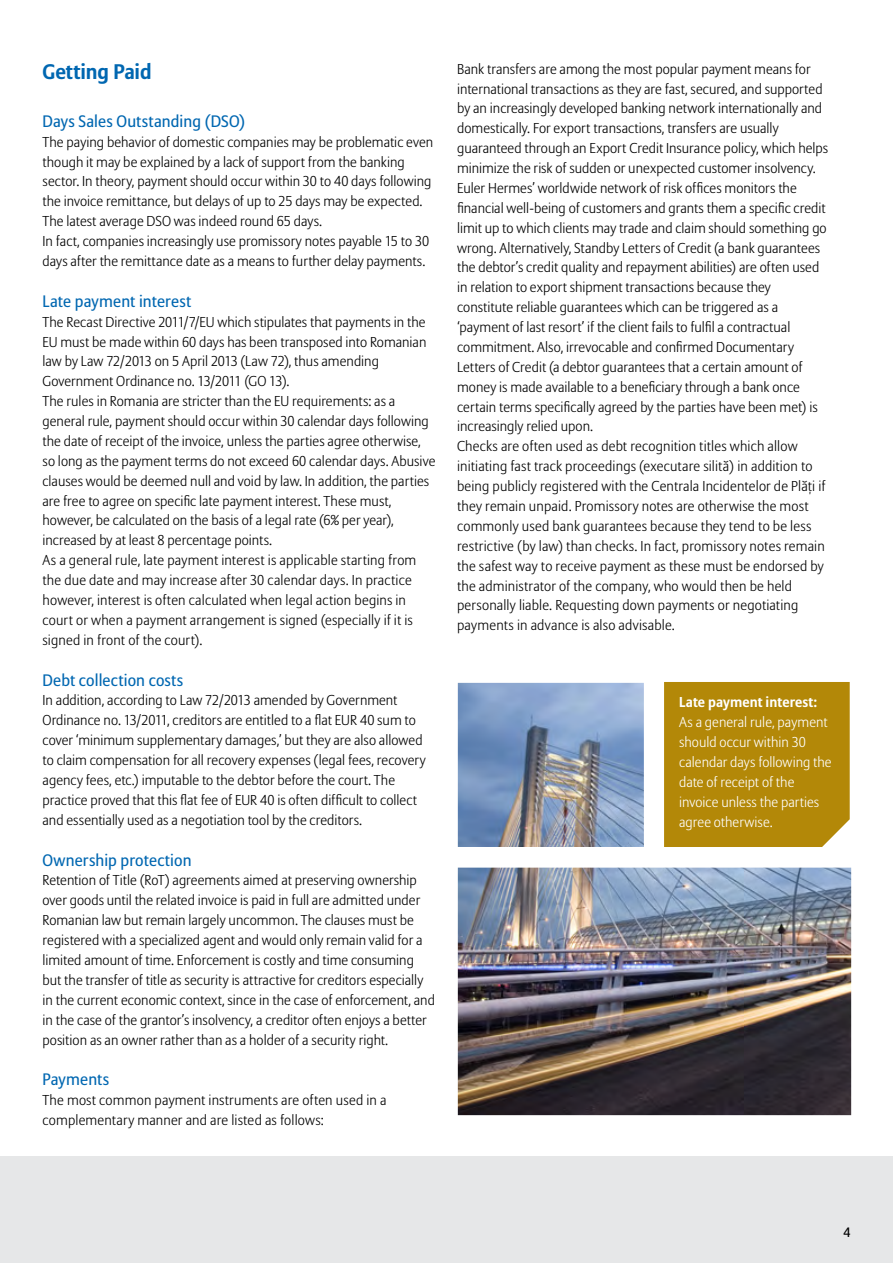
<style>
.page{position:relative;width:893px;height:1263px;background:#fff}
.page>*{position:absolute;margin:0;border:0;box-sizing:border-box;transform-origin:0 0}
.t1{font:700 21px "Allianz Sans";letter-spacing:-.005em;color:#0067b1}
.t2{font:16.5px "Allianz Sans";letter-spacing:.01em;color:#0067b1}
.t3{font:300 14.25px/20px "Allianz Sans";letter-spacing:.005em;color:#000}
.t4{font:300 14.25px/20px "Allianz Sans";letter-spacing:.005em;color:#fff}
.t5{font:700 14.25px "Allianz Sans";letter-spacing:.01em;color:#fff}
.t6{font:13.5px "Allianz Sans";color:#000}
</style>
<div class="page">
<div style="left:0;top:1156px;width:893px;height:107px;background:#e6e7e8"></div>
<img style="left:458px;top:683px;width:393px;height:432px">
<div style="left:664px;top:682px;width:186px;height:165px;background:#b38808"></div>
<h1 class="t1" style="left:43px;top:58px;width:111px">Getting Paid</h1>
<p class="t2" style="left:43px;top:111px;width:204px">Days Sales Outstanding (DSO)</p>
<p class="t3" style="left:43px;top:132px;width:392px">The paying behavior of domestic companies may be problematic even though it may be explained by a lack of support from the banking sector. In theory, payment should occur within 30 to 40 days following the invoice remittance, but delays of up to 25 days may be expected.<br>The latest average DSO was indeed round 65 days.<br>In fact, companies increasingly use promissory notes payable 15 to 30 days after the remittance date as a means to further delay payments.</p>
<p class="t2" style="left:43px;top:291px;width:150px">Late payment interest</p>
<p class="t3" style="left:43px;top:312px;width:394px">The Recast Directive 2011/7/EU which stipulates that payments in the EU must be made within 60 days has been transposed into Romanian law by Law 72/2013 on 5 April 2013 (Law 72), thus amending Government Ordinance no. 13/2011 (GO 13).<br>The rules in Romania are stricter than the EU requirements: as a general rule, payment should occur within 30 calendar days following the date of receipt of the invoice, unless the parties agree otherwise, so long as the payment terms do not exceed 60 calendar days. Abusive clauses would be deemed null and void by law. In addition, the parties are free to agree on specific late payment interest. These must, however, be calculated on the basis of a legal rate (6% per year), increased by at least 8 percentage points.<br>As a general rule, late payment interest is applicable starting from the due date and may increase after 30 calendar days. In practice however, interest is often calculated when legal action begins in court or when a payment arrangement is signed (especially if it is signed in front of the court).</p>
<p class="t2" style="left:43px;top:670px;width:142px">Debt collection costs</p>
<p class="t3" style="left:43px;top:691px;width:385px">In addition, according to Law 72/2013 amended by Government Ordinance no. 13/2011, creditors are entitled to a flat EUR 40 sum to cover ‘minimum supplementary damages,’ but they are also allowed to claim compensation for all recovery expenses (legal fees, recovery agency fees, etc.) imputable to the debtor before the court. The practice proved that this flat fee of EUR 40 is often difficult to collect and essentially used as a negotiation tool by the creditors.</p>
<p class="t2" style="left:43px;top:850px;width:150px">Ownership protection</p>
<p class="t3" style="left:43px;top:871px;width:394px">Retention of Title (RoT) agreements aimed at preserving ownership over goods until the related invoice is paid in full are admitted under Romanian law but remain largely uncommon. The clauses must be registered with a specialized agent and would only remain valid for a limited amount of time. Enforcement is costly and time consuming but the transfer of title as security is attractive for creditors especially in the current economic context, since in the case of enforcement, and in the case of the grantor’s insolvency, a creditor often enjoys a better position as an owner rather than as a holder of a security right.</p>
<p class="t2" style="left:43px;top:1070px;width:68px">Payments</p>
<p class="t3" style="left:43px;top:1091px;width:345px">The most common payment instruments are often used in a complementary manner and are listed as follows:</p>
<p class="t3" style="left:457px;top:59px;width:373px">Bank transfers are among the most popular payment means for international transactions as they are fast, secured, and supported by an increasingly developed banking network internationally and domestically. For export transactions, transfers are usually guaranteed through an Export Credit Insurance policy, which helps minimize the risk of sudden or unexpected customer insolvency.<br>Euler Hermes’ worldwide network of risk offices monitors the financial well-being of customers and grants them a specific credit limit up to which clients may trade and claim should something go wrong. Alternatively, Standby Letters of Credit (a bank guarantees the debtor’s credit quality and repayment abilities) are often used in relation to export shipment transactions because they constitute reliable guarantees which can be triggered as a ‘payment of last resort’ if the client fails to fulfil a contractual commitment. Also, irrevocable and confirmed Documentary Letters of Credit (a debtor guarantees that a certain amount of money is made available to a beneficiary through a bank once certain terms specifically agreed by the parties have been met) is increasingly relied upon.<br>Checks are often used as debt recognition titles which allow initiating fast track proceedings (executare silită) in addition to being publicly registered with the Centrala Incidentelor de Plăţi if they remain unpaid. Promissory notes are otherwise the most commonly used bank guarantees because they tend to be less restrictive (by law) than checks. In fact, promissory notes remain the safest way to receive payment as these must be endorsed by the administrator of the company, who would then be held personally liable. Requesting down payments or negotiating payments in advance is also advisable.</p>
<p class="t5" style="left:679px;top:693px;width:140px">Late payment interest:</p>
<p class="t4" style="left:679px;top:713px;width:154px">As a general rule, payment should occur within 30 calendar days following the date of receipt of the invoice unless the parties agree otherwise.</p>
<p class="t6" style="left:843px;top:1224px;width:9px">4</p>
</div>
